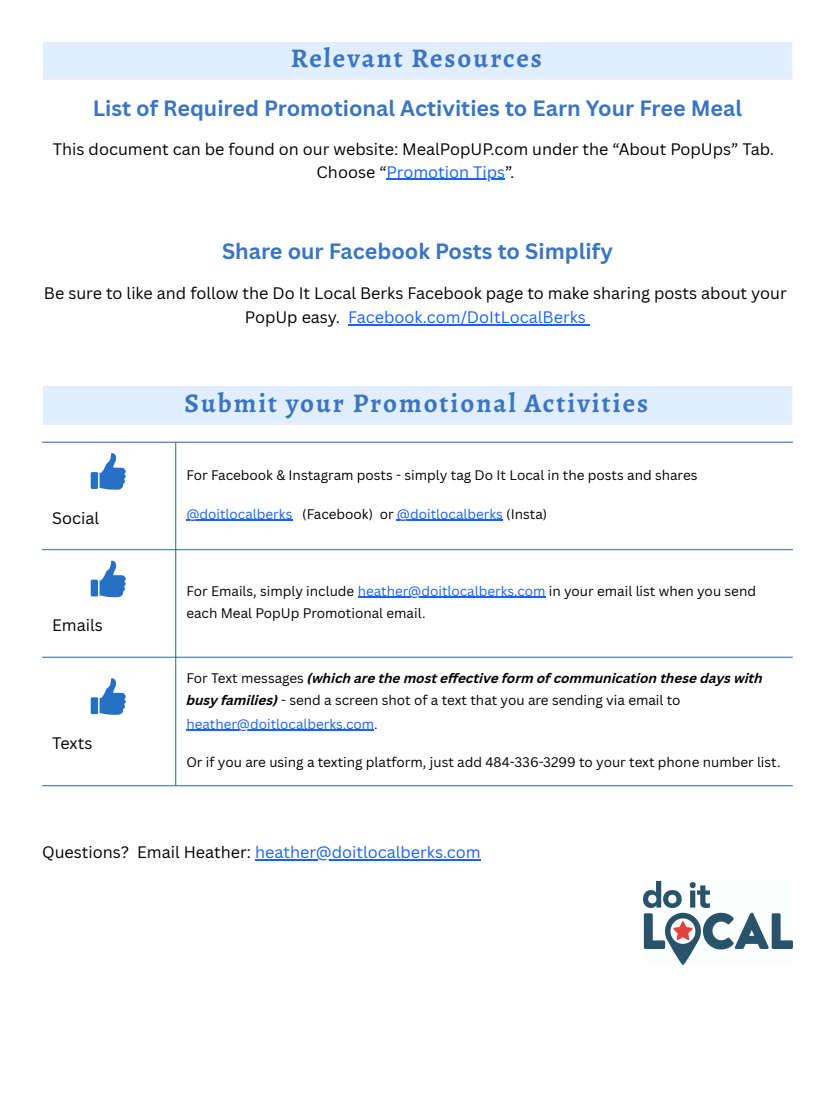
<style>
.page{position:relative;width:836px;height:1103px;background:#fff}
.page>*{position:absolute;margin:0;border:0;box-sizing:border-box;transform-origin:0 0}
.t1{font:700 27px "Alegreya";letter-spacing:.075em;color:#3b75c2}
.t2{font:700 21.6px "Canva Sans";color:#3b75c2}
.t3{font:16.2px/22.2px "Canva Sans";color:#000;text-align:center}
.t4{font:16.2px "Canva Sans";color:#1a62ff}
.t5{font:13.5px/22.2px "Canva Sans";color:#000}
.t6{font:italic 700 13.5px/22.8px "Canva Sans";color:#000}
.t7{font:13.5px "Canva Sans";color:#1a62ff}
.s1{color:#1a62ff}
.s2{color:#000}
.s3{font-weight:400;font-style:normal}
.s4{font-weight:400;font-style:normal;color:#1a62ff}
</style>
<div class="page">
<hr style="left:386px;top:179px;width:119px;height:1px;background:#1a62ff">
<hr style="left:348px;top:324px;width:242px;height:1px;background:#1a62ff">
<hr style="left:255px;top:859px;width:225px;height:1px;background:#1a62ff">
<div style="left:42px;top:42px;width:750px;height:38px;background:#e0eeff"></div>
<hr style="left:42px;top:42px;width:1px;height:37px;background:#fff">
<hr style="left:791px;top:42px;width:1px;height:37px;background:#fff">
<hr style="left:42px;top:42px;width:750px;height:1px;background:#fff">
<hr style="left:42px;top:79px;width:750px;height:1px;background:#fff">
<div style="left:42px;top:385px;width:750px;height:39px;background:#e0eeff"></div>
<hr style="left:42px;top:386px;width:1px;height:38px;background:#fff">
<hr style="left:791px;top:386px;width:1px;height:38px;background:#fff">
<hr style="left:42px;top:385px;width:750px;height:1px;background:#fff">
<svg style="left:99px;top:453px;width:27px;height:37px"></svg>
<div style="left:91px;top:472px;width:7px;height:17px;background:#2570c3"></div>
<hr style="left:186px;top:519px;width:106px;height:1px;background:#1a62ff">
<hr style="left:397px;top:519px;width:106px;height:1px;background:#1a62ff">
<svg style="left:99px;top:560px;width:27px;height:38px"></svg>
<div style="left:91px;top:579px;width:7px;height:17px;background:#2570c3"></div>
<hr style="left:358px;top:597px;width:187px;height:1px;background:#1a62ff">
<svg style="left:99px;top:678px;width:27px;height:37px"></svg>
<div style="left:91px;top:697px;width:7px;height:17px;background:#2570c3"></div>
<hr style="left:186px;top:729px;width:188px;height:1px;background:#1a62ff">
<hr style="left:175px;top:443px;width:1px;height:342px;background:#3b75c2">
<hr style="left:42px;top:442px;width:750px;height:1px;background:#3b75c2">
<hr style="left:42px;top:549px;width:750px;height:1px;background:#3b75c2">
<hr style="left:42px;top:657px;width:750px;height:1px;background:#3b75c2">
<hr style="left:42px;top:785px;width:750px;height:1px;background:#3b75c2">
<img style="left:643px;top:881px;width:149px;height:83px">
<p class="t1" style="left:291px;top:40px;width:252px">Relevant Resources</p>
<h2 class="t2" style="left:93px;top:93px;width:651px">List of Required Promotional Activities to Earn Your Free Meal</h2>
<p class="t3" style="left:53px;top:138px;width:723px">This document can be found on our website: MealPopUP.com under the “About PopUps” Tab.<br>Choose “<span class="s1">Promotion Tips</span>”.</p>
<h2 class="t2" style="left:222px;top:235px;width:392px">Share our Facebook Posts to Simplify</h2>
<p class="t3" style="left:44px;top:280px;width:744px;line-height:24.3px">Be sure to like and follow the Do It Local Berks Facebook page to make sharing posts about your<br>PopUp easy. <span class="s1">Facebook.com/DoItLocalBerks</span></p>
<p class="t3" style="left:52px;top:506px;width:48px">Social</p>
<p class="t3" style="left:52px;top:614px;width:52px">Emails</p>
<p class="t3" style="left:52px;top:731px;width:42px">Texts</p>
<p class="t1" style="left:185px;top:385px;width:465px">Submit your Promotional Activities</p>
<p class="t5" style="left:186px;top:464px;width:512px">For Facebook &amp; Instagram posts - simply tag Do It Local in the posts and shares</p>
<p class="t7" style="left:186px;top:504px;width:362px">@doitlocalberks <span class="s2">(Facebook) or</span> @doitlocalberks <span class="s2">(Insta)</span></p>
<p class="t5" style="left:186px;top:579px;width:571px">For Emails, simply include <span class="s1">heather@doitlocalberks.com</span> in your email list when you send each Meal PopUp Promotional email.</p>
<p class="t6" style="left:186px;top:668px;width:578px"><span class="s3">For Text messages</span> (which are the most effective form of communication these days with busy families) <span class="s3">- send a screen shot of a text that you are sending via email to </span><span class="s4">heather@doitlocalberks.com</span><span class="s3">.</span></p>
<p class="t5" style="left:186px;top:750px;width:596px">Or if you are using a texting platform, just add 484-336-3299 to your text phone number list.</p>
<p class="t4" style="left:42px;top:841px;width:440px"><span class="s2">Questions? Email Heather:</span> heather@doitlocalberks.com</p>
</div>
